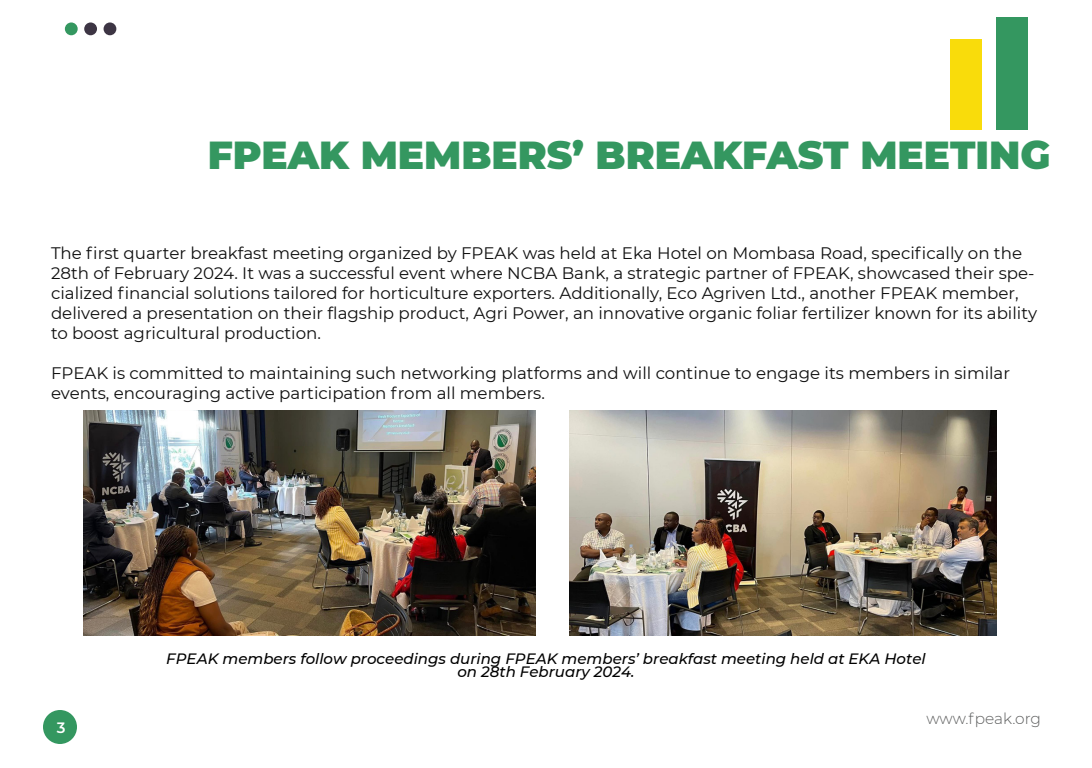
<style>
.page{position:relative;width:1092px;height:768px;background:#fff}
.page>*{position:absolute;margin:0;border:0;box-sizing:border-box;transform-origin:0 0}
.t1{font:900 39px "Montserrat";color:#349760}
.t2{font:16.7px/20px "Montserrat";color:#0f0f0f}
.t3{font:300 15.4px "Montserrat";color:#5d5e5e}
.t4{font:italic 500 15px/13px "Montserrat";color:#000;text-align:center}
.t5{font:600 15px "Montserrat";color:#fff}
</style>
<div class="page">
<div style="left:997px;top:17px;width:31px;height:112px;background:#349760"></div>
<div style="left:951px;top:39px;width:31px;height:90px;background:#f9dc0b"></div>
<div style="left:65px;top:22px;width:13px;height:13px;background:#349760;border-radius:50%"></div>
<div style="left:84px;top:22px;width:13px;height:13px;background:#3d3544;border-radius:50%"></div>
<div style="left:104px;top:22px;width:12px;height:13px;background:#3d3544;border-radius:50%"></div>
<div style="left:43px;top:710px;width:34px;height:34px;background:#349760;border-radius:50%"></div>
<img style="left:84px;top:411px;width:451px;height:225px">
<img style="left:570px;top:410px;width:426px;height:226px">
<h1 class="t1" style="left:208px;top:126px;width:844px">FPEAK MEMBERS’ BREAKFAST MEETING</h1>
<p class="t2" style="left:51px;top:243px;width:988px">The first quarter breakfast meeting organized by FPEAK was held at Eka Hotel on Mombasa Road, specifically on the 28th of February 2024. It was a successful event where NCBA Bank, a strategic partner of FPEAK, showcased their spe&shy;cialized financial solutions tailored for horticulture exporters. Additionally, Eco Agriven Ltd., another FPEAK member, delivered a presentation on their flagship product, Agri Power, an innovative organic foliar fertilizer known for its ability to boost agricultural production.</p>
<p class="t2" style="left:51px;top:363px;width:961px">FPEAK is committed to maintaining such networking platforms and will continue to engage its members in similar events, encouraging active participation from all members.</p>
<p class="t5" style="left:57px;top:717px;width:10px">3</p>
<p class="t4" style="left:166px;top:652px;width:761px">FPEAK members follow proceedings during FPEAK members’ breakfast meeting held at EKA Hotel on 28th February 2024.</p>
<p class="t3" style="left:926px;top:708px;width:116px">www.fpeak.org</p>
</div>
